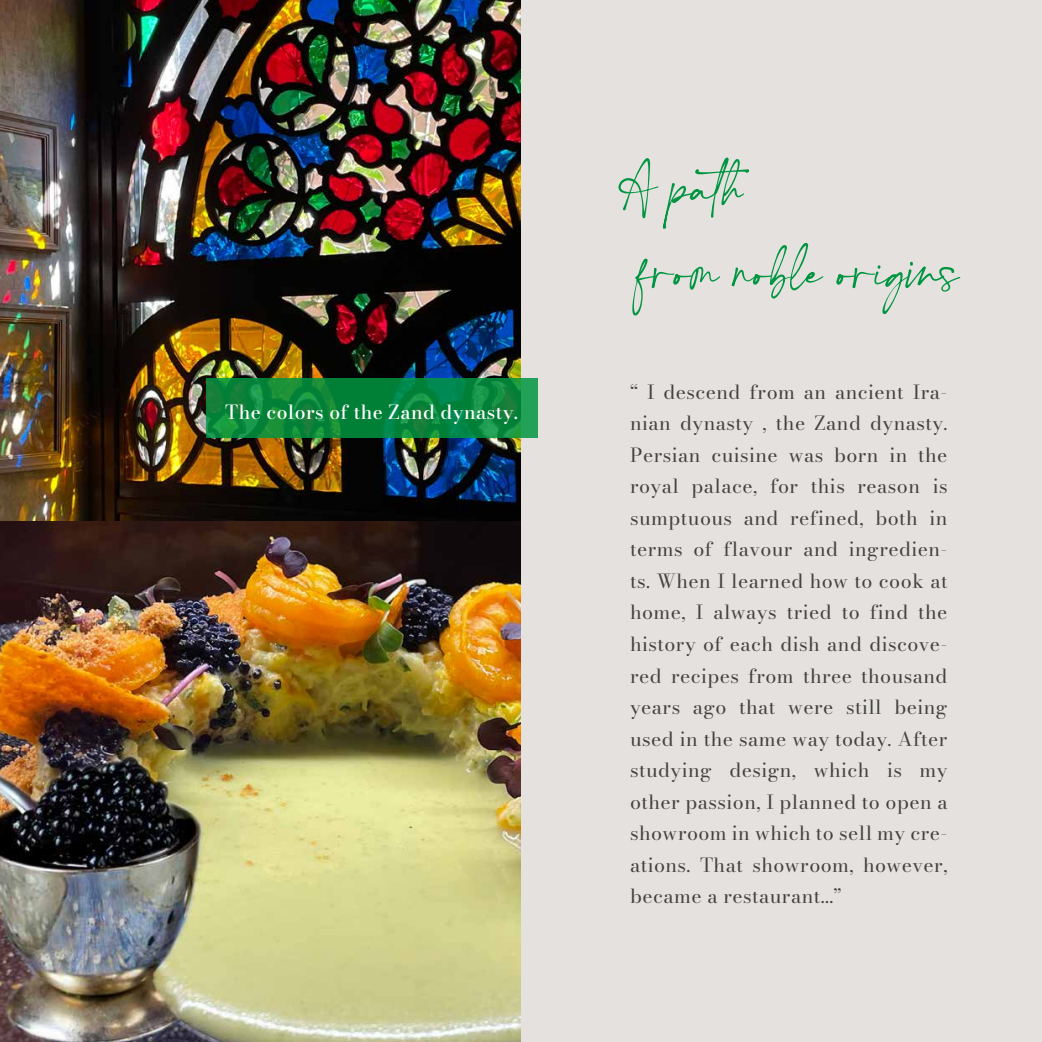
<style>
.page{position:relative;width:1042px;height:1042px;background:#e5e1de}
.page>*{position:absolute;margin:0;border:0;box-sizing:border-box;transform-origin:0 0}
.t1{font:60.9px/84px "Charlotte";color:#009641}
.t2{font:19.25px/31.5px "Bodoni Moda 11 pt";letter-spacing:.02em;color:#424242;text-align:justify}
.t3{font:500 19.25px "Bodoni Moda 11 pt";letter-spacing:.02em;color:#fff}
</style>
<div class="page">
<img style="left:0;top:0;width:521px;height:1042px">
<svg style="left:206px;top:378px;width:331px;height:59px;fill:#038138"></svg>
<p class="t3" style="left:225px;top:399px;width:294px">The colors of the Zand dynasty.</p>
<h1 class="t1" style="left:621px;top:146px;width:339px">A path<br>from noble origins</h1>
<p class="t2" style="left:630px;top:376px;width:319px">“ I descend from an ancient Ira&shy;nian dynasty , the Zand dynasty.<br>Persian cuisine was born in the royal palace, for this reason is sumptuous and refined, both in terms of flavour and ingredien&shy;ts. When I learned how to cook at home, I always tried to find the history of each dish and discove&shy;red recipes from three thousand years ago that were still being used in the same way today. After studying design, which is my other passion, I planned to open a showroom in which to sell my cre&shy;ations. That showroom, however, became a restaurant...”</p>
</div>
